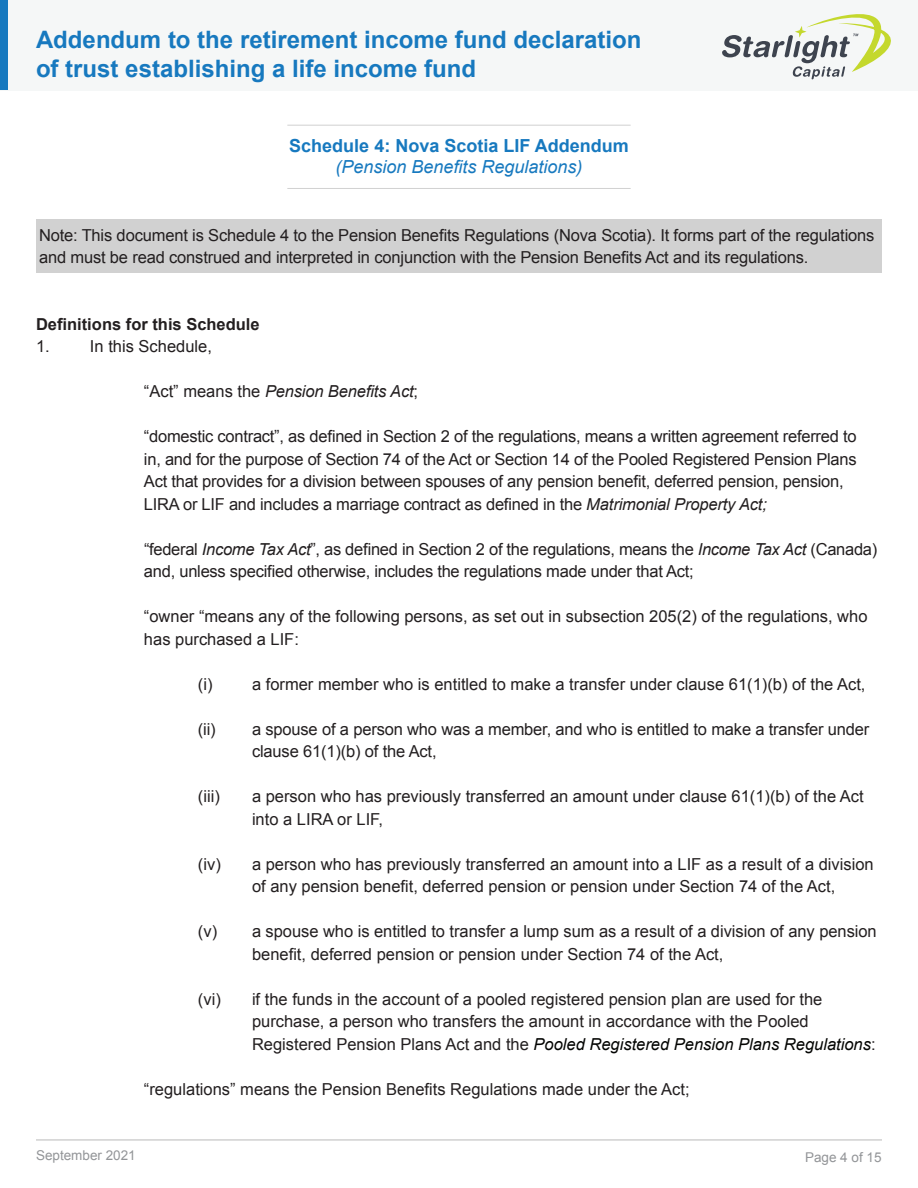
<style>
.page{position:relative;width:918px;height:1188px;background:#fff}
.page>*{position:absolute;margin:0;border:0;box-sizing:border-box;transform-origin:0 0}
.t1{font:700 24px/28.8px "Arial";color:#1779bf}
.t2{font:700 18px "Arial";color:#1779bf}
.t3{font:italic 18px "Arial";color:#1779bf}
.t4{font:16.5px/22.5px "Arial";letter-spacing:-.005em;color:#231f20}
.t5{font:italic 16.5px "Arial";letter-spacing:-.01em;color:#231f20}
.t6{font:700 16.5px "Arial";color:#231f20}
.t7{font:13.5px "Arial";color:#939598}
.s1{font-style:normal}
.s2{font-style:italic}
.s3{font-style:italic;color:#040503}
</style>
<div class="page">
<div style="left:0;top:0;width:918px;height:90px;background:#f5f7f7"></div>
<svg style="left:722px;top:14px;width:169px;height:65px"></svg>
<div style="left:0;top:0;width:8px;height:90px;background:#1779bf"></div>
<hr style="left:36px;top:1139px;width:846px;height:2px;background:#d1d1d1">
<hr style="left:287px;top:125px;width:344px;height:1px;background:#d1d1d1">
<hr style="left:287px;top:188px;width:344px;height:1px;background:#d1d1d1">
<div style="left:36px;top:219px;width:846px;height:54px;background:#d1d1d1"></div>
<h1 class="t1" style="left:36px;top:26px;width:607px">Addendum to the retirement income fund declaration of trust establishing a life income fund</h1>
<p class="t2" style="left:289px;top:134px;width:341px">Schedule 4: Nova Scotia LIF Addendum</p>
<p class="t3" style="left:335px;top:155px;width:249px">(Pension Benefits Regulations)</p>
<p class="t4" style="left:39px;top:224px;width:837px">Note: This document is Schedule 4 to the Pension Benefits Regulations (Nova Scotia). It forms part of the regulations and must be read construed and interpreted in conjunction with the Pension Benefits Act and its regulations.</p>
<p class="t6" style="left:36px;top:313px;width:225px">Definitions for this Schedule</p>
<p class="t4" style="left:36px;top:335px;width:15px">1.</p>
<p class="t4" style="left:90px;top:335px;width:123px">In this Schedule,</p>
<p class="t5" style="left:144px;top:381px;width:276px"><span class="s1">“Act” means the</span> Pension Benefits Act<span class="s1">;</span></p>
<p class="t4" style="left:144px;top:425px;width:714px">“domestic contract”, as defined in Section 2 of the regulations, means a written agreement referred to</p>
<p class="t4" style="left:144px;top:448px;width:714px">in, and for the purpose of Section 74 of the Act or Section 14 of the Pooled Registered Pension Plans</p>
<p class="t4" style="left:144px;top:470px;width:701px">Act that provides for a division between spouses of any pension benefit, deferred pension, pension,</p>
<p class="t4" style="left:144px;top:493px;width:624px">LIRA or LIF and includes a marriage contract as defined in the <span class="s2">Matrimonial Property Act;</span></p>
<p class="t4" style="left:144px;top:538px;width:735px">“federal <span class="s2">Income Tax Act</span>”, as defined in Section 2 of the regulations, means the <span class="s2">Income Tax Act</span> (Canada) and, unless specified otherwise, includes the regulations made under that Act;</p>
<p class="t4" style="left:144px;top:605px;width:725px">“owner “means any of the following persons, as set out in subsection 205(2) of the regulations, who has purchased a LIF:</p>
<p class="t4" style="left:198px;top:673px;width:669px">(i) a former member who is entitled to make a transfer under clause 61(1)(b) of the Act,</p>
<p class="t4" style="left:252px;top:718px;width:619px;text-indent:-54px">(ii) a spouse of a person who was a member, and who is entitled to make a transfer under clause 61(1)(b) of the Act,</p>
<p class="t4" style="left:198px;top:785px;width:23px">(iii)</p>
<p class="t4" style="left:252px;top:785px;width:613px">a person who has previously transferred an amount under clause 61(1)(b) of the Act into a LIRA or LIF,</p>
<p class="t4" style="left:252px;top:853px;width:623px;text-indent:-54px">(iv) a person who has previously transferred an amount into a LIF as a result of a division of any pension benefit, deferred pension or pension under Section 74 of the Act,</p>
<p class="t4" style="left:252px;top:920px;width:626px;text-indent:-54px">(v) a spouse who is entitled to transfer a lump sum as a result of a division of any pension benefit, deferred pension or pension under Section 74 of the Act,</p>
<p class="t4" style="left:252px;top:988px;width:625px;text-indent:-54px">(vi) if the funds in the account of a pooled registered pension plan are used for the purchase, a person who transfers the amount in accordance with the Pooled<br>Registered Pension Plans Act and the <span class="s3">Pooled Registered Pension Plans Regulations</span>:</p>
<p class="t4" style="left:144px;top:1078px;width:547px">“regulations” means the Pension Benefits Regulations made under the Act;</p>
<p class="t7" style="left:36px;top:1147px;width:101px">September 2021</p>
<p class="t7" style="left:805px;top:1148px;width:78px">Page 4 of 15</p>
</div>
